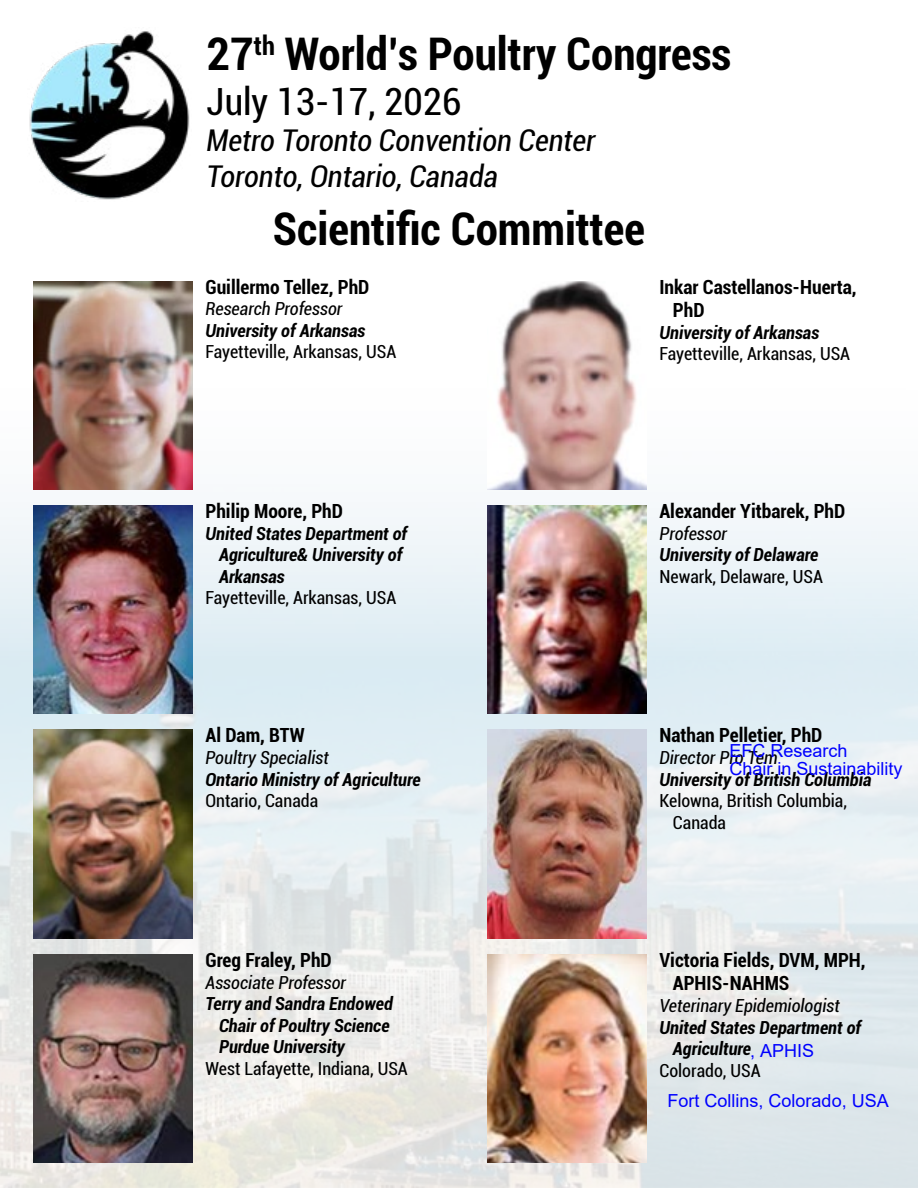
<style>
.page{position:relative;width:918px;height:1188px;background:#fff}
.page>*{position:absolute;margin:0;border:0;box-sizing:border-box;transform-origin:0 0}
.t1{font:700 condensed 45px "Roboto";color:#000}
.t2{font:condensed 37.5px "Roboto";color:#000}
.t3{font:italic condensed 30px/36px "Roboto";color:#000}
.t4{font:700 condensed 19.5px/23.4px "Roboto";color:#000}
.t5{font:italic 700 condensed 18px/21.6px "Roboto";color:#000}
.t6{font:condensed 18px/21.6px "Roboto";color:#000}
.t7{font:italic condensed 18px "Roboto";color:#000}
.t8{font:18px/18px "Arial";color:#00f}
</style>
<div class="page">
<img style="left:0;top:334px;width:918px;height:854px">
<img style="left:29px;top:31px;width:161px;height:169px">
<img style="left:34px;top:281px;width:159px;height:208px">
<img style="left:488px;top:281px;width:159px;height:208px">
<img style="left:34px;top:505px;width:159px;height:209px">
<img style="left:488px;top:505px;width:159px;height:209px">
<img style="left:34px;top:730px;width:159px;height:208px">
<img style="left:488px;top:730px;width:159px;height:208px">
<img style="left:34px;top:954px;width:159px;height:209px">
<img style="left:488px;top:954px;width:159px;height:209px">
<h1 class="t1" style="left:207px;top:23px;width:526px">27<sup>th</sup> World’s Poultry Congress</h1>
<h2 class="t2" style="left:207px;top:76px;width:256px">July 13-17, 2026</h2>
<h3 class="t3" style="left:207px;top:121px;width:390px">Metro Toronto Convention Center<br>Toronto, Ontario, Canada</h3>
<h1 class="t1" style="left:273px;top:197px;width:374px">Scientific Committee</h1>
<p class="t4" style="left:206px;top:274px;width:165px">Guillermo Tellez, PhD</p>
<p class="t7" style="left:206px;top:296px;width:138px">Research Professor</p>
<p class="t5" style="left:206px;top:319px;width:161px">University of Arkansas</p>
<p class="t6" style="left:206px;top:341px;width:192px">Fayetteville, Arkansas, USA</p>
<p class="t4" style="left:673px;top:274px;width:185px;text-indent:-13px">Inkar Castellanos-Huerta,<br>PhD</p>
<p class="t5" style="left:659px;top:321px;width:161px">University of Arkansas</p>
<p class="t6" style="left:659px;top:342px;width:192px">Fayetteville, Arkansas, USA</p>
<p class="t4" style="left:206px;top:499px;width:139px">Philip Moore, PhD</p>
<p class="t5" style="left:219px;top:522px;width:190px;text-indent:-14px">United States Department of<br>Agriculture&amp; University of<br>Arkansas</p>
<p class="t6" style="left:206px;top:587px;width:192px">Fayetteville, Arkansas, USA</p>
<p class="t4" style="left:206px;top:723px;width:101px">Al Dam, BTW</p>
<p class="t7" style="left:206px;top:745px;width:125px">Poultry Specialist</p>
<p class="t5" style="left:206px;top:768px;width:217px">Ontario Ministry of Agriculture</p>
<p class="t6" style="left:206px;top:789px;width:114px">Ontario, Canada</p>
<p class="t4" style="left:206px;top:948px;width:128px">Greg Fraley, PhD</p>
<p class="t7" style="left:206px;top:970px;width:142px">Associate Professor</p>
<p class="t5" style="left:219px;top:992px;width:175px;text-indent:-14px">Terry and Sandra Endowed<br>Chair of Poultry Science<br>Purdue University</p>
<p class="t6" style="left:206px;top:1057px;width:204px">West Lafayette, Indiana, USA</p>
<p class="t4" style="left:659px;top:499px;width:187px">Alexander Yitbarek, PhD</p>
<p class="t7" style="left:659px;top:521px;width:69px">Professor</p>
<p class="t5" style="left:659px;top:543px;width:161px">University of Delaware</p>
<p class="t6" style="left:659px;top:565px;width:165px">Newark, Delaware, USA</p>
<p class="t4" style="left:659px;top:723px;width:165px">Nathan Pelletier, PhD</p>
<p class="t7" style="left:659px;top:745px;width:120px">Director Pro Tem</p>
<p class="t5" style="left:659px;top:768px;width:214px">University of British Columbia</p>
<p class="t6" style="left:673px;top:789px;width:176px;text-indent:-14px">Kelowna, British Columbia,<br>Canada</p>
<p class="t8" style="left:729px;top:742px;width:175px">EFC Research<br>Chair in Sustainability</p>
<p class="t4" style="left:673px;top:948px;width:194px;text-indent:-13px">Victoria Fields, DVM, MPH,<br>APHIS-NAHMS</p>
<p class="t7" style="left:659px;top:993px;width:182px">Veterinary Epidemiologist</p>
<p class="t5" style="left:673px;top:1016px;width:190px;text-indent:-14px">United States Department of<br>Agriculture</p>
<p class="t6" style="left:659px;top:1059px;width:103px">Colorado, USA</p>
<p class="t8" style="left:750px;top:1042px;width:66px">, APHIS</p>
<p class="t8" style="left:668px;top:1091px;width:223px">Fort Collins, Colorado, USA</p>
</div>
